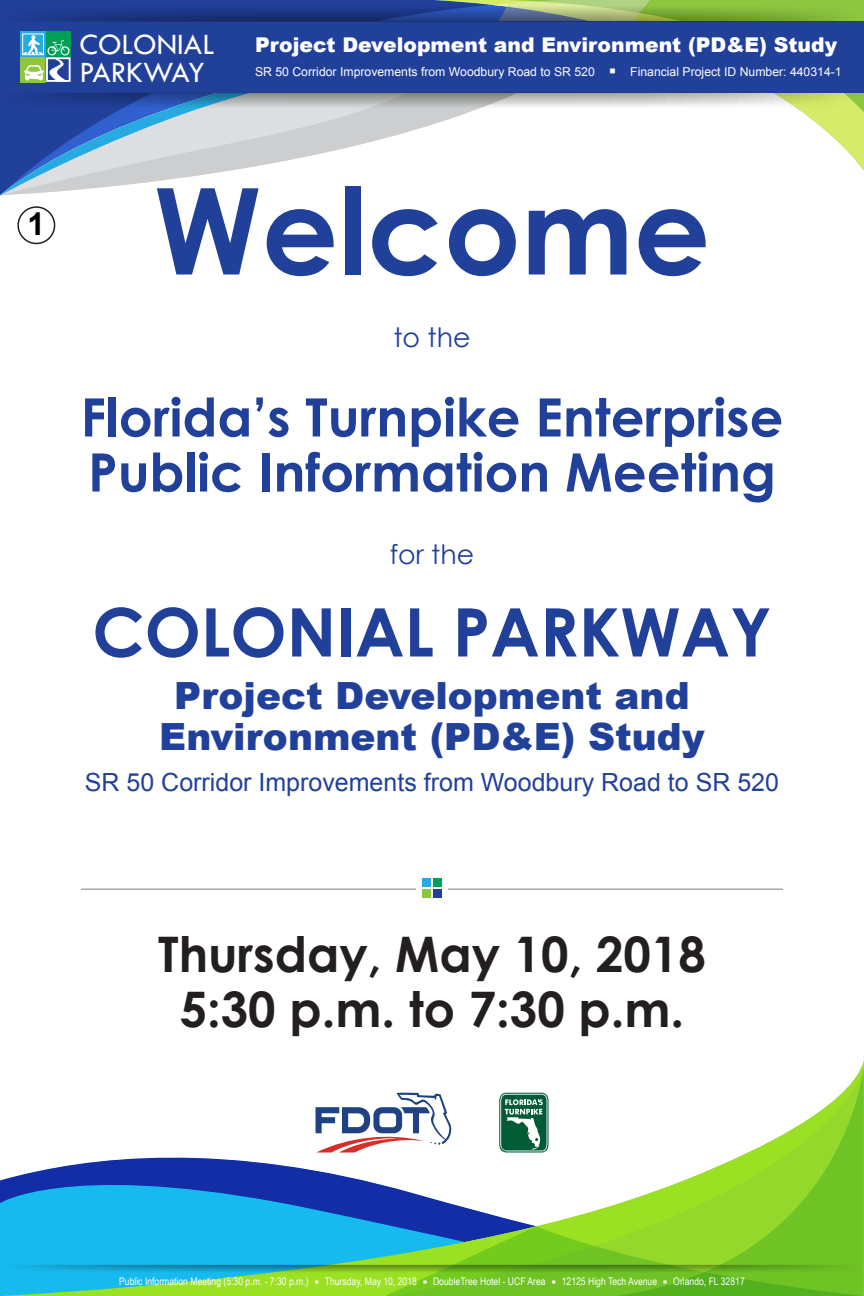
<style>
.page{position:relative;width:864px;height:1296px;background:#fff}
.page>*{position:absolute;margin:0;border:0;box-sizing:border-box;transform-origin:0 0}
.t1{font:700 120px "Century Gothic";color:#21409a}
.t2{font:700 67px "Century Gothic";color:#21409a}
.t3{font:700 53px/55px "Century Gothic";color:#21409a}
.t4{font:700 49px/55px "Century Gothic";color:#231f20;text-align:center}
.t5{font:900 37.5px/40.5px "Arial";color:#21409a;text-align:center}
.t6{font:700 31.65px "Arial";color:#000}
.t7{font:30.65px "Tw Cen";color:#fff}
.t8{font:30.65px "Tw Cen";letter-spacing:-.03em;color:#fff}
.t9{font:26.8px "Century Gothic";color:#21409a}
.t10{font:25px "Arial";color:#21409a}
.t11{font:900 20.35px "Arial";color:#fff}
.t12{font:12.25px "Arial";color:#fff}
.t13{font:10.5px "Arial Narrow";color:#fff}
</style>
<div class="page">
<svg style="left:650px;top:0;width:214px;height:171px"></svg>
<svg style="left:0;top:0;width:650px;height:6px;background:#4d6b92"></svg>
<svg style="left:0;top:108px;width:480px;height:87px"></svg>
<div style="left:0;top:21px;width:864px;height:72px;background:#21409a"></div>
<svg style="left:0;top:1060px;width:864px;height:166px"></svg>
<svg style="left:615px;top:1066px;width:249px;height:160px"></svg>
<div style="left:46px;top:32px;width:25px;height:25px;background:#009f58"></div>
<div style="left:20px;top:32px;width:26px;height:25px;background:#27aae1"></div>
<div style="left:20px;top:57px;width:26px;height:25px;background:#8dc63f"></div>
<svg style="left:22px;top:35px;width:49px;height:47px"></svg>
<div style="left:22px;top:33px;width:22px;height:22px;border:1px solid #fff"></div>
<svg style="left:0;top:93px;width:864px;height:15px;background:#96a4ad"></svg>
<svg style="left:0;top:6px;width:864px;height:16px;background:#466573"></svg>
<div style="left:422px;top:879px;width:9px;height:8px;background:#27aae1"></div>
<div style="left:433px;top:879px;width:9px;height:8px;background:#009f58"></div>
<div style="left:422px;top:889px;width:9px;height:9px;background:#8dc63f"></div>
<div style="left:433px;top:889px;width:9px;height:9px;background:#21409a"></div>
<hr style="left:81px;top:888px;width:335px;height:2px;background:#a7a9ac">
<hr style="left:448px;top:888px;width:335px;height:2px;background:#a7a9ac">
<svg style="left:316px;top:1093px;width:135px;height:60px"></svg>
<svg style="left:499px;top:1093px;width:49px;height:60px;background:#47886d"></svg>
<svg style="left:0;top:1226px;width:864px;height:70px;background:#55bf6d"></svg>
<div style="left:17px;top:206px;width:38px;height:38px;border:2px solid #231f20;border-radius:50%"></div>
<h3 class="t7" style="left:80px;top:26px;width:136px">COLONIAL</h3>
<h3 class="t11" style="left:255px;top:30px;width:584px">Project Development and Environment (PD&amp;E) Study</h3>
<h3 class="t8" style="left:80px;top:53px;width:127px">PARKWAY</h3>
<p class="t12" style="left:255px;top:63px;width:588px">SR 50 Corridor Improvements from Woodbury Road to SR 520 ■ Financial Project ID Number: 440314-1</p>
<h3 class="t6" style="left:28px;top:203px;width:19px">1</h3>
<h1 class="t1" style="left:154px;top:140px;width:558px">Welcome</h1>
<h3 class="t9" style="left:394px;top:318px;width:78px">to the</h3>
<h3 class="t3" style="left:81px;top:387px;width:704px">Florida’s Turnpike Enterprise<br>Public Information Meeting</h3>
<h3 class="t9" style="left:390px;top:535px;width:86px">for the</h3>
<h2 class="t2" style="left:92px;top:581px;width:681px">COLONIAL PARKWAY</h2>
<h3 class="t5" style="left:159px;top:674px;width:547px">Project Development and<br>Environment (PD&amp;E) Study</h3>
<h3 class="t10" style="left:85px;top:765px;width:696px">SR 50 Corridor Improvements from Woodbury Road to SR 520</h3>
<h3 class="t4" style="left:158px;top:925px;width:549px">Thursday, May 10, 2018<br>5:30 p.m. to 7:30 p.m.</h3>
<p class="t13" style="left:119px;top:1274px;width:627px">Public Information Meeting (5:30 p.m. - 7:30 p.m.) ■ Thursday, May 10, 2018 ■ DoubleTree Hotel - UCF Area ■ 12125 High Tech Avenue ■ Orlando, FL 32817</p>
</div>
